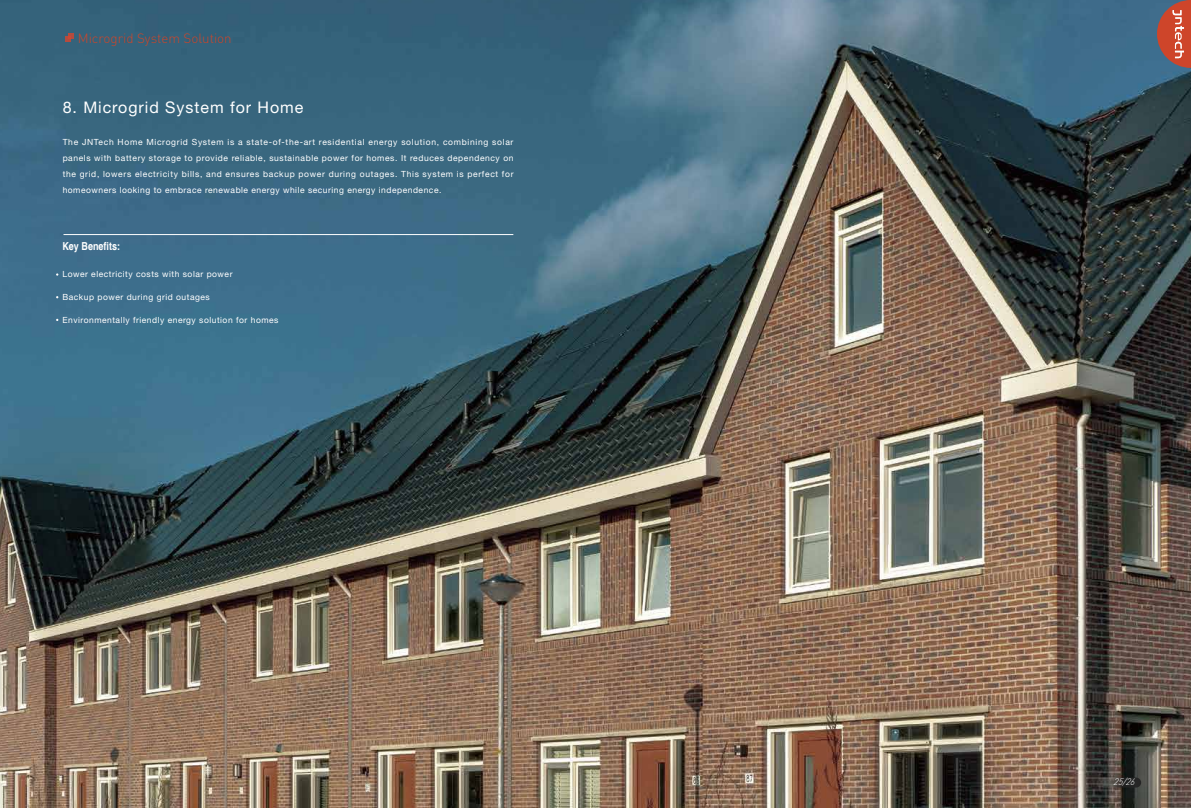
<style>
.page{position:relative;width:1191px;height:808px;background:#fff}
.page>*{position:absolute;margin:0;border:0;box-sizing:border-box;transform-origin:0 0}
.t1{font:16px "Helvetica Neue LT Pro";letter-spacing:.06em;color:#fff}
.t2{font:300 13.3px "DIN";color:#ce452a}
.t3{font:700 condensed 11px "Helvetica";color:#fff}
.t4{font:italic 300 9.4px "DIN";color:#fff}
.t5{font:8.5px/16px "Helvetica Neue LT Pro";letter-spacing:.06em;color:#fff;text-align:justify}
</style>
<div class="page">
<img style="left:0;top:0;width:1191px;height:808px">
<hr style="left:63px;top:234px;width:450px;height:1px;background:#fff">
<svg style="left:65px;top:33px;width:9px;height:9px"></svg>
<svg style="left:1157px;top:0;width:34px;height:68px;background:#b25a4e"></svg>
<svg style="left:1096px;top:777px;width:45px;height:10px"></svg>
<h2 class="t2" style="left:78px;top:30px;width:155px">Microgrid System Solution</h2>
<h1 class="t1" style="left:63px;top:98px;width:242px">8. Microgrid System for Home</h1>
<p class="t5" style="left:63px;top:134px;width:452px">The JNTech Home Microgrid System is a state-of-the-art residential energy solution, combining solar panels with battery storage to provide reliable, sustainable power for homes. It reduces dependency on the grid, lowers electricity bills, and ensures backup power during outages. This system is perfect for homeowners looking to embrace renewable energy while securing energy independence.</p>
<p class="t3" style="left:62px;top:239px;width:59px">Key Benefits:</p>
<p class="t5" style="left:62px;top:266px;width:172px">Lower electricity costs with solar power</p>
<p class="t5" style="left:62px;top:289px;width:149px">Backup power during grid outages</p>
<p class="t5" style="left:62px;top:311px;width:218px">Environmentally friendly energy solution for homes</p>
<p class="t4" style="left:1113px;top:776px;width:25px">25/26</p>
</div>
